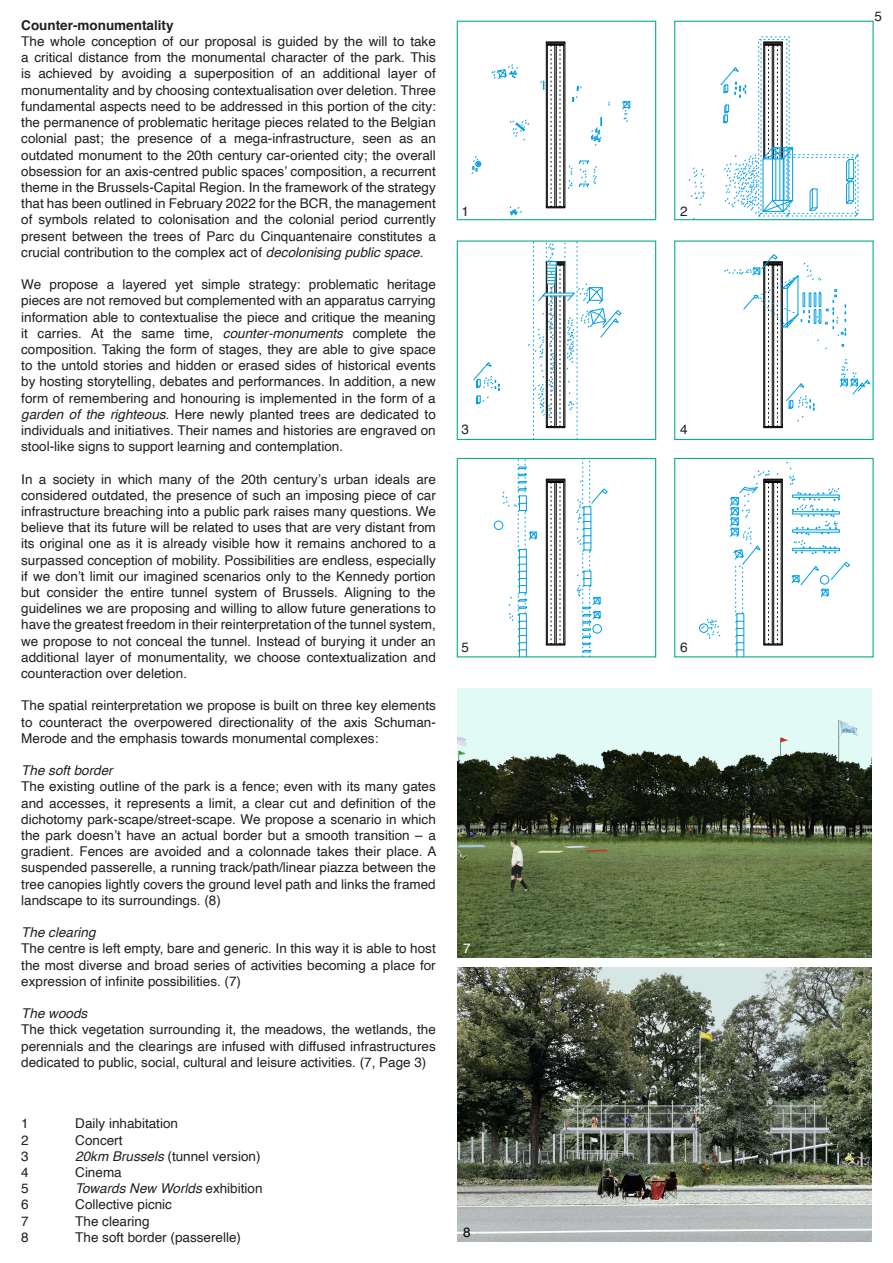
<style>
.page{position:relative;width:893px;height:1263px;background:#fff}
.page>*{position:absolute;margin:0;border:0;box-sizing:border-box;transform-origin:0 0}
.t1{font:13.5px/16.2px "Helvetica";color:#231f20;text-align:justify}
.t2{font:italic 13.5px "Helvetica";color:#231f20}
.t3{font:700 13.5px "Helvetica";color:#231f20}
.t4{font:13.5px "Helvetica";color:#fff}
.t5{font:13.5px "Helvetica";color:#000}
.s1{font-style:italic}
.s2{font-style:normal}
</style>
<div class="page">
<img style="left:457px;top:968px;width:415px;height:274px">
<img style="left:457px;top:689px;width:415px;height:269px">
<div style="left:457px;top:21px;width:199px;height:199px;border:1px solid #09af8a"></div>
<svg style="left:509px;top:119px;width:21px;height:22px"></svg>
<svg style="left:622px;top:101px;width:9px;height:21px"></svg>
<svg style="left:509px;top:206px;width:13px;height:10px"></svg>
<svg style="left:471px;top:156px;width:10px;height:19px"></svg>
<svg style="left:540px;top:42px;width:62px;height:166px"></svg>
<svg style="left:491px;top:64px;width:27px;height:16px"></svg>
<div style="left:674px;top:21px;width:200px;height:199px;border:1px solid #09af8a"></div>
<svg style="left:688px;top:167px;width:17px;height:39px"></svg>
<svg style="left:720px;top:39px;width:139px;height:178px"></svg>
<div style="left:674px;top:240px;width:200px;height:200px;border:1px solid #09af8a"></div>
<svg style="left:724px;top:254px;width:147px;height:174px"></svg>
<div style="left:674px;top:458px;width:200px;height:199px;border:1px solid #09af8a"></div>
<svg style="left:701px;top:618px;width:20px;height:21px"></svg>
<div style="left:699px;top:623px;width:9px;height:10px;border:1px solid #009ee2;border-radius:50%"></div>
<svg style="left:730px;top:461px;width:120px;height:191px"></svg>
<div style="left:457px;top:240px;width:199px;height:200px;border:1px solid #09af8a"></div>
<svg style="left:473px;top:362px;width:27px;height:42px"></svg>
<svg style="left:528px;top:241px;width:94px;height:198px"></svg>
<hr style="left:565px;top:480px;width:1px;height:164px;background:#000">
<svg style="left:546px;top:479px;width:19px;height:166px"></svg>
<hr style="left:556px;top:482px;width:1px;height:161px;background:#000">
<hr style="left:554px;top:482px;width:1px;height:161px;background:#000">
<div style="left:457px;top:458px;width:199px;height:199px;border:1px solid #09af8a"></div>
<div style="left:519px;top:613px;width:8px;height:44px;border:1px solid #009ee2"></div>
<div style="left:494px;top:521px;width:9px;height:9px;border:1px solid #009ee2;border-radius:50%"></div>
<svg style="left:576px;top:458px;width:32px;height:199px"></svg>
<svg style="left:502px;top:458px;width:35px;height:194px"></svg>
<p class="t3" style="left:21px;top:17px;width:154px">Counter-monumentality</p>
<p class="t1" style="left:21px;top:34px;width:416px">The whole conception of our proposal is guided by the will to take a critical distance from the monumental character of the park. This is achieved by avoiding a superposition of an additional layer of monumentality and by choosing contextualisation over deletion. Three fundamental aspects need to be addressed in this portion of the city: the permanence of problematic heritage pieces related to the Belgian colonial past; the presence of a mega-infrastructure, seen as an outdated monument to the 20th century car-oriented city; the overall obsession for an axis-centred public spaces’ composition, a recurrent theme in the Brussels-Capital Region. In the framework of the strategy that has been outlined in February 2022 for the BCR, the management of symbols related to colonisation and the colonial period currently present between the trees of Parc du Cinquantenaire constitutes a crucial contribution to the complex act of <span class="s1">decolonising public space</span>.</p>
<p class="t1" style="left:21px;top:277px;width:416px">We propose a layered yet simple strategy: problematic heritage pieces are not removed but complemented with an apparatus carrying information able to contextualise the piece and critique the meaning it carries. At the same time, <span class="s1">counter-monuments</span> complete the composition. Taking the form of stages, they are able to give space to the untold stories and hidden or erased sides of historical events by hosting storytelling, debates and performances. In addition, a new form of remembering and honouring is implemented in the form of a <span class="s1">garden of the righteous</span>. Here newly planted trees are dedicated to individuals and initiatives. Their names and histories are engraved on stool-like signs to support learning and contemplation.</p>
<p class="t1" style="left:21px;top:471px;width:416px">In a society in which many of the 20th century’s urban ideals are considered outdated, the presence of such an imposing piece of car infrastructure breaching into a public park raises many questions. We believe that its future will be related to uses that are very distant from its original one as it is already visible how it remains anchored to a surpassed conception of mobility. Possibilities are endless, especially if we don’t limit our imagined scenarios only to the Kennedy portion but consider the entire tunnel system of Brussels. Aligning to the guidelines we are proposing and willing to allow future generations to have the greatest freedom in their reinterpretation of the tunnel system, we propose to not conceal the tunnel. Instead of burying it under an additional layer of monumentality, we choose contextualization and counteraction over deletion.</p>
<p class="t1" style="left:21px;top:698px;width:416px">The spatial reinterpretation we propose is built on three key elements to counteract the overpowered directionality of the axis Schuman-Merode and the emphasis towards monumental complexes:</p>
<p class="t2" style="left:21px;top:760px;width:93px">The soft border</p>
<p class="t1" style="left:21px;top:779px;width:417px">The existing outline of the park is a fence; even with its many gates and accesses, it represents a limit, a clear cut and definition of the dichotomy park-scape/street-scape. We propose a scenario in which the park doesn’t have an actual border but a smooth transition – a gradient. Fences are avoided and a colonnade takes their place. A suspended passerelle, a running track/path/linear piazza between the tree canopies lightly covers the ground level path and links the framed landscape to its surroundings. (8)</p>
<p class="t2" style="left:21px;top:922px;width:76px">The clearing</p>
<p class="t1" style="left:21px;top:941px;width:416px">The centre is left empty, bare and generic. In this way it is able to host the most diverse and broad series of activities becoming a place for expression of infinite possibilities. (7)</p>
<p class="t2" style="left:21px;top:1003px;width:68px">The woods</p>
<p class="t1" style="left:21px;top:1022px;width:416px">The thick vegetation surrounding it, the meadows, the wetlands, the perennials and the clearings are infused with diffused infrastructures dedicated to public, social, cultural and leisure activities. (7, Page 3)</p>
<p class="t1" style="left:21px;top:1116px;width:9px">1</p>
<p class="t1" style="left:75px;top:1116px;width:104px">Daily inhabitation</p>
<p class="t1" style="left:21px;top:1132px;width:9px">2</p>
<p class="t1" style="left:75px;top:1132px;width:49px">Concert</p>
<p class="t1" style="left:21px;top:1148px;width:9px">3</p>
<p class="t1" style="left:75px;top:1148px;width:187px"><span class="s1">20km Brussels</span> (tunnel version)</p>
<p class="t1" style="left:21px;top:1164px;width:9px">4</p>
<p class="t1" style="left:75px;top:1164px;width:48px">Cinema</p>
<p class="t1" style="left:21px;top:1181px;width:9px">5</p>
<p class="t2" style="left:75px;top:1178px;width:189px">Towards New Worlds <span class="s2">exhibition</span></p>
<p class="t1" style="left:21px;top:1197px;width:9px">6</p>
<p class="t1" style="left:75px;top:1197px;width:98px">Collective picnic</p>
<p class="t1" style="left:21px;top:1213px;width:9px">7</p>
<p class="t1" style="left:75px;top:1213px;width:76px">The clearing</p>
<p class="t1" style="left:21px;top:1229px;width:9px">8</p>
<p class="t1" style="left:75px;top:1229px;width:167px">The soft border (passerelle)</p>
<p class="t1" style="left:462px;top:203px;width:9px">1</p>
<p class="t1" style="left:462px;top:422px;width:9px">3</p>
<p class="t1" style="left:462px;top:640px;width:9px">5</p>
<p class="t4" style="left:463px;top:938px;width:9px">7</p>
<p class="t5" style="left:463px;top:1222px;width:9px">8</p>
<p class="t1" style="left:680px;top:203px;width:9px">2</p>
<p class="t1" style="left:680px;top:422px;width:9px">4</p>
<p class="t1" style="left:680px;top:640px;width:9px">6</p>
<p class="t1" style="left:874px;top:9px;width:9px">5</p>
</div>
